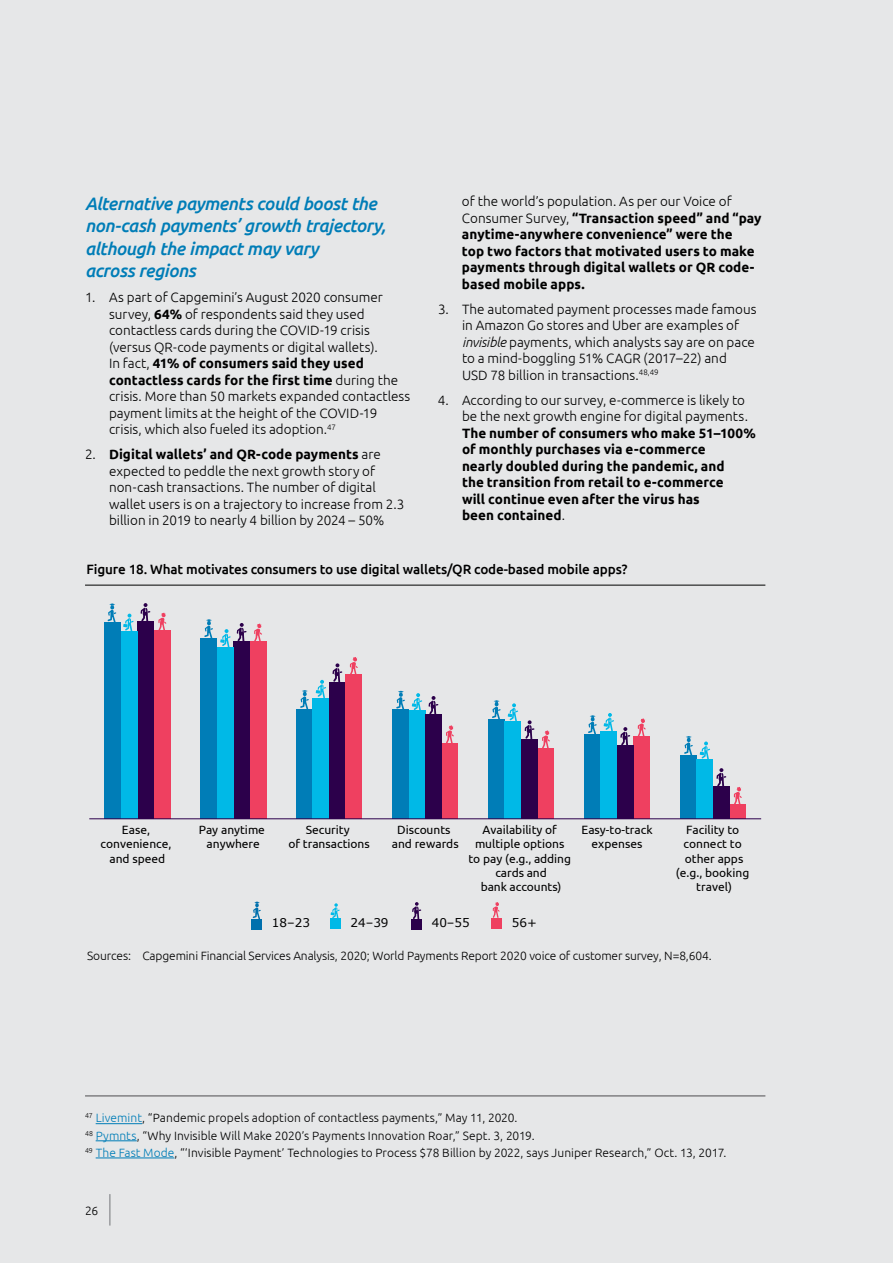
<style>
.page{position:relative;width:893px;height:1263px;background:#e6e7e8}
.page>*{position:absolute;margin:0;border:0;box-sizing:border-box;transform-origin:0 0}
.t1{font:italic 500 18px/22.5px "Ubuntu";letter-spacing:-.025em;color:#007db7}
.t2{font:300 13.5px/16.5px "Ubuntu";color:#000}
.t3{font:700 13.5px/16.5px "Ubuntu";letter-spacing:.005em;color:#000}
.t4{font:500 13.5px "Ubuntu";letter-spacing:-.01em;color:#000}
.t5{font:300 12px/17.1px "Ubuntu";color:#000}
.t6{font:12px/14.4px "Ubuntu";color:#000;text-align:center}
.t7{font:12px "Verdana";letter-spacing:.005em;color:#000}
.s1{font-weight:700}
.s2{font-weight:300}
.s3{font-style:italic}
.s4{color:#007db7}
</style>
<div class="page">
<div style="left:680px;top:755px;width:17px;height:64px;background:#007db7"></div>
<svg style="left:684px;top:736px;width:9px;height:19px"></svg>
<div style="left:584px;top:734px;width:17px;height:85px;background:#007db7"></div>
<svg style="left:588px;top:715px;width:9px;height:19px"></svg>
<div style="left:488px;top:719px;width:16px;height:100px;background:#007db7"></div>
<svg style="left:492px;top:700px;width:9px;height:19px"></svg>
<div style="left:392px;top:710px;width:17px;height:109px;background:#007db7"></div>
<svg style="left:396px;top:691px;width:9px;height:19px"></svg>
<div style="left:329px;top:682px;width:17px;height:137px;background:#2c004b"></div>
<svg style="left:332px;top:663px;width:10px;height:19px"></svg>
<div style="left:346px;top:674px;width:16px;height:145px;background:#ef4060"></div>
<svg style="left:350px;top:657px;width:8px;height:17px"></svg>
<div style="left:233px;top:641px;width:17px;height:178px;background:#2c004b"></div>
<svg style="left:237px;top:623px;width:10px;height:18px"></svg>
<div style="left:137px;top:622px;width:17px;height:197px;background:#2c004b"></div>
<svg style="left:141px;top:603px;width:9px;height:19px"></svg>
<hr style="left:85px;top:585px;width:680px;height:1px;background:#000">
<svg style="left:446px;top:725px;width:8px;height:18px"></svg>
<div style="left:442px;top:743px;width:16px;height:76px;background:#ef4060"></div>
<svg style="left:542px;top:730px;width:8px;height:18px"></svg>
<div style="left:538px;top:748px;width:16px;height:71px;background:#ef4060"></div>
<svg style="left:638px;top:718px;width:8px;height:18px"></svg>
<div style="left:633px;top:736px;width:17px;height:83px;background:#ef4060"></div>
<svg style="left:734px;top:787px;width:8px;height:17px"></svg>
<div style="left:730px;top:804px;width:16px;height:15px;background:#ef4060"></div>
<div style="left:104px;top:623px;width:17px;height:196px;background:#007db7"></div>
<svg style="left:108px;top:603px;width:8px;height:20px"></svg>
<div style="left:121px;top:632px;width:16px;height:187px;background:#00b9e7"></div>
<svg style="left:123px;top:614px;width:11px;height:18px"></svg>
<div style="left:200px;top:638px;width:17px;height:181px;background:#007db7"></div>
<svg style="left:204px;top:619px;width:9px;height:19px"></svg>
<div style="left:250px;top:641px;width:16px;height:178px;background:#ef4060"></div>
<div style="left:217px;top:647px;width:16px;height:172px;background:#00b9e7"></div>
<svg style="left:220px;top:629px;width:11px;height:18px"></svg>
<div style="left:296px;top:709px;width:17px;height:110px;background:#007db7"></div>
<svg style="left:300px;top:690px;width:9px;height:19px"></svg>
<div style="left:313px;top:698px;width:16px;height:121px;background:#00b9e7"></div>
<svg style="left:316px;top:680px;width:10px;height:18px"></svg>
<div style="left:409px;top:710px;width:16px;height:109px;background:#00b9e7"></div>
<svg style="left:412px;top:693px;width:10px;height:17px"></svg>
<div style="left:425px;top:715px;width:17px;height:104px;background:#2c004b"></div>
<svg style="left:429px;top:696px;width:9px;height:19px"></svg>
<div style="left:504px;top:721px;width:17px;height:98px;background:#00b9e7"></div>
<svg style="left:508px;top:703px;width:10px;height:18px"></svg>
<div style="left:521px;top:739px;width:17px;height:80px;background:#2c004b"></div>
<svg style="left:525px;top:720px;width:9px;height:19px"></svg>
<div style="left:601px;top:731px;width:16px;height:88px;background:#00b9e7"></div>
<svg style="left:604px;top:713px;width:10px;height:18px"></svg>
<div style="left:617px;top:746px;width:16px;height:73px;background:#2c004b"></div>
<svg style="left:620px;top:727px;width:10px;height:19px"></svg>
<div style="left:697px;top:759px;width:16px;height:60px;background:#00b9e7"></div>
<svg style="left:700px;top:741px;width:10px;height:18px"></svg>
<div style="left:713px;top:787px;width:17px;height:32px;background:#2c004b"></div>
<svg style="left:716px;top:768px;width:10px;height:19px"></svg>
<div style="left:251px;top:919px;width:11px;height:10px;background:#0070ad"></div>
<svg style="left:253px;top:901px;width:8px;height:18px"></svg>
<div style="left:330px;top:918px;width:10px;height:11px;background:#00b9e7"></div>
<svg style="left:331px;top:903px;width:9px;height:15px"></svg>
<div style="left:411px;top:919px;width:11px;height:11px;background:#2c004b"></div>
<svg style="left:412px;top:902px;width:9px;height:17px"></svg>
<div style="left:491px;top:918px;width:11px;height:10px;background:#ef4060"></div>
<svg style="left:493px;top:902px;width:7px;height:16px"></svg>
<div style="left:154px;top:630px;width:16px;height:189px;background:#ef4060"></div>
<svg style="left:158px;top:612px;width:8px;height:18px"></svg>
<svg style="left:254px;top:623px;width:8px;height:18px"></svg>
<hr style="left:89px;top:818px;width:672px;height:1px;background:#2c004b">
<hr style="left:96px;top:1123px;width:46px;height:1px;background:#007db7">
<hr style="left:96px;top:1140px;width:41px;height:1px;background:#007db7">
<hr style="left:96px;top:1157px;width:78px;height:1px;background:#007db7">
<hr style="left:85px;top:1095px;width:680px;height:1px;background:#4d4d4f">
<hr style="left:109px;top:1194px;width:1px;height:31px;background:#808285">
<h1 class="t1" style="left:85px;top:191px;width:302px">Alternative payments could boost the non-cash payments’ growth trajectory, although the impact may vary<br>across regions</h1>
<p class="t2" style="left:109px;top:289px;width:303px;text-indent:-24px">1. As part of Capgemini’s August 2020 consumer survey, <span class="s1">64%</span> of respondents said they used contactless cards during the COVID-19 crisis (versus QR-code payments or digital wallets).<br>In fact, <span class="s1">41% of consumers said they used contactless cards for the first time</span> during the crisis. More than 50 markets expanded contactless payment limits at the height of the COVID-19 crisis, which also fueled its adoption.<sup>47</sup></p>
<p class="t2" style="left:109px;top:446px;width:297px;text-indent:-24px">2. <span class="s1">Digital wallets’ and QR-code payments</span> are expected to peddle the next growth story of non-cash transactions. The number of digital wallet users is on a trajectory to increase from 2.3 billion in 2019 to nearly 4 billion by 2024 – 50%</p>
<p class="t4" style="left:86px;top:560px;width:542px">Figure 18. What motivates consumers to use digital wallets/QR code-based mobile apps?</p>
<p class="t3" style="left:462px;top:193px;width:301px"><span class="s2">of the world’s population. As per our Voice of Consumer Survey,</span> “Transaction speed” and “pay anytime-anywhere convenience” were the<br>top two factors that motivated users to make payments through digital wallets or QR code&shy;based mobile apps.</p>
<p class="t2" style="left:462px;top:300px;width:296px;text-indent:-24px">3. The automated payment processes made famous in Amazon Go stores and Uber are examples of <span class="s3">invisible</span> payments, which analysts say are on pace to a mind-boggling 51% CAGR (2017–22) and<br>USD 78 billion in transactions.<sup>48,49</sup></p>
<p class="t2" style="left:438px;top:391px;width:311px;text-align:right">4. According to our survey, e-commerce is likely to be the next growth engine for digital payments.</p>
<p class="t3" style="left:462px;top:424px;width:295px">The number of consumers who make 51–100% of monthly purchases via e-commerce<br>nearly doubled during the pandemic, and<br>the transition from retail to e-commerce<br>will continue even after the virus has<br>been contained<span class="s2">.</span></p>
<p class="t6" style="left:101px;top:822px;width:72px">Ease, convenience, and speed</p>
<p class="t6" style="left:199px;top:822px;width:68px">Pay anytime anywhere</p>
<p class="t6" style="left:288px;top:822px;width:83px">Security<br>of transactions</p>
<p class="t6" style="left:392px;top:822px;width:68px">Discounts and rewards</p>
<p class="t6" style="left:468px;top:822px;width:104px">Availability of multiple options to pay (e.g., adding cards and<br>bank accounts)</p>
<p class="t6" style="left:581px;top:822px;width:73px">Easy-to-track expenses</p>
<p class="t6" style="left:676px;top:822px;width:75px">Facility to connect to other apps (e.g., booking travel)</p>
<p class="t7" style="left:272px;top:914px;width:40px">18–23</p>
<p class="t7" style="left:350px;top:914px;width:40px">24–39</p>
<p class="t7" style="left:432px;top:914px;width:40px">40–55</p>
<p class="t7" style="left:512px;top:914px;width:27px">56+</p>
<p class="t5" style="left:87px;top:947px;width:626px">Sources: Capgemini Financial Services Analysis, 2020; World Payments Report 2020 voice of customer survey, N=8,604.</p>
<p class="t5" style="left:85px;top:1109px;width:643px"><sup>47</sup> <span class="s4">Livemint</span>, “Pandemic propels adoption of contactless payments,” May 11, 2020.<br><sup>48</sup> <span class="s4">Pymnts</span>, “Why Invisible Will Make 2020’s Payments Innovation Roar,” Sept. 3, 2019.<br><sup>49</sup> <span class="s4">The Fast Mode</span>, “‘Invisible Payment’ Technologies to Process $78 Billion by 2022, says Juniper Research,” Oct. 13, 2017.</p>
<p class="t5" style="left:85px;top:1201px;width:15px">26</p>
</div>
